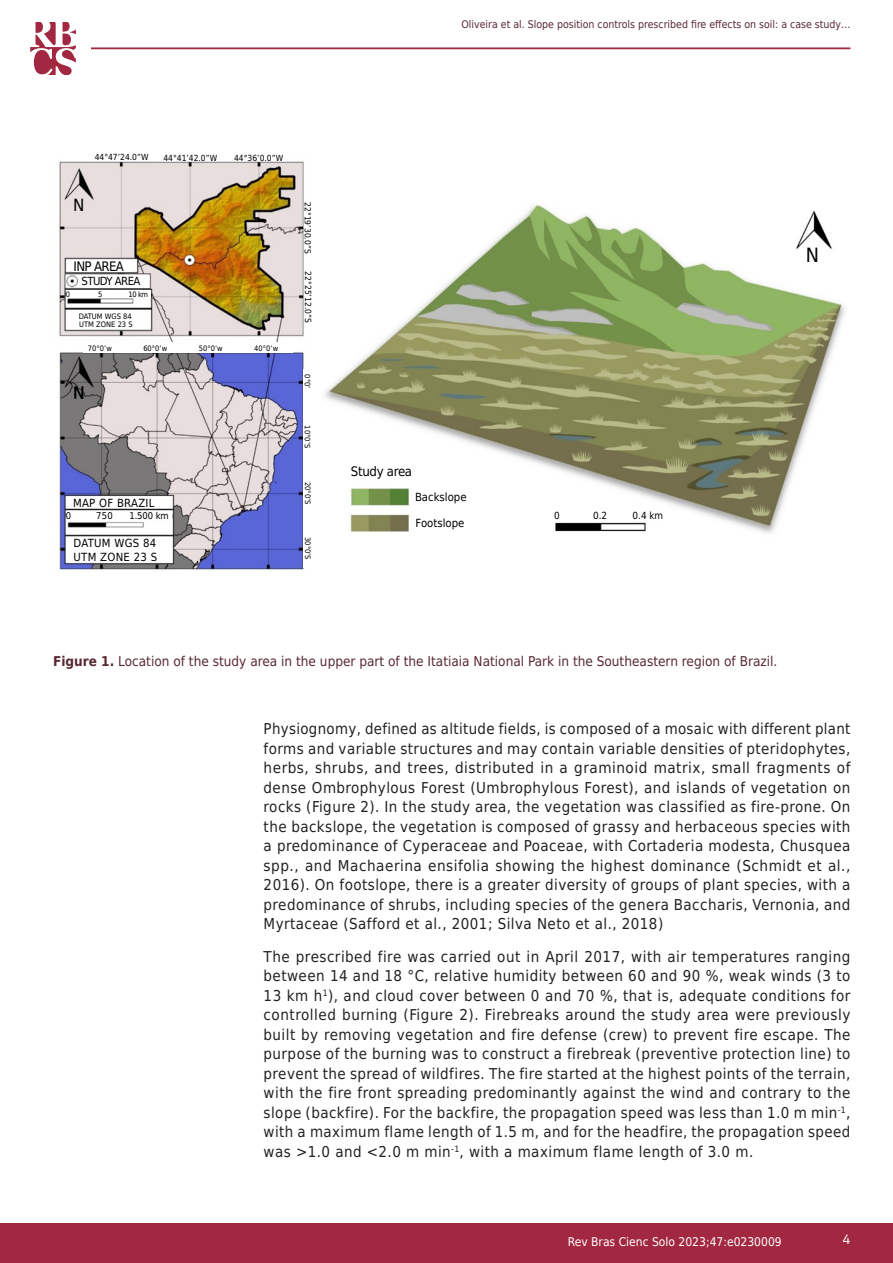
<style>
.page{position:relative;width:893px;height:1263px;background:#fff}
.page>*{position:absolute;margin:0;border:0;box-sizing:border-box;transform-origin:0 0}
.t1{font:19.65px "DejaVu Sans Condensed";color:#000}
.t2{font:17.55px "DejaVu Sans Condensed";color:#000}
.t3{font:16.95px "DejaVu Sans Condensed";color:#000}
.Texto__EN{font:15px/19.5px "DejaVu Sans Condensed";letter-spacing:.03em;color:#231f20;text-align:justify}
.Tabela_Figura_Título{font:13.5px "DejaVu Sans Condensed";color:#582931}
.t4{font:13.5px "Akkurat Pro";color:#fff}
.t5{font:13.2px "DejaVu Sans Condensed";letter-spacing:-.035em;color:#000}
.t6{font:12px "DejaVu Sans Condensed";color:#fff}
.t7{font:11.25px/13.8px "DejaVu Sans Condensed";letter-spacing:.025em;color:#000}
.t8{font:11.25px "DejaVu Sans Condensed";color:#000}
.t9{font:11.25px "DejaVu Sans Condensed";letter-spacing:-.05em;color:#000}
.t10{font:10.5px "DejaVu Sans Condensed";color:#582931}
.t11{font:9.9px "DejaVu Sans Condensed";color:#000}
.t12{font:9.45px "DejaVu Sans Condensed";letter-spacing:-.01em;color:#000}
.t13{font:8.4px "DejaVu Sans Condensed";color:#000}
.t14{font:7.5px/8.6px "DejaVu Sans Condensed";color:#000}
.s1{font-weight:700}
</style>
<div class="page">
<div style="left:0;top:1223px;width:893px;height:40px;background:#a22842"></div>
<hr style="left:91px;top:47px;width:759px;height:2px;background:#a22842">
<svg style="left:30px;top:22px;width:46px;height:52px"></svg>
<img style="left:53px;top:161px;width:792px;height:411px">
<div style="left:802px;top:248px;width:23px;height:17px;background:#fff"></div>
<div style="left:546px;top:509px;width:124px;height:12px;background:#fff"></div>
<div style="left:346px;top:458px;width:79px;height:24px;background:#fff"></div>
<div style="left:413px;top:489px;width:57px;height:45px;background:#fff"></div>
<div style="left:305px;top:197px;width:12px;height:130px;background:#fff"></div>
<div style="left:83px;top:342px;width:210px;height:11px;background:#fff"></div>
<div style="left:303px;top:369px;width:12px;height:198px;background:#fff"></div>
<div style="left:72px;top:497px;width:97px;height:11px;background:#fff"></div>
<div style="left:66px;top:511px;width:106px;height:9px;background:#fff"></div>
<div style="left:72px;top:537px;width:95px;height:25px;background:#fff"></div>
<div style="left:77px;top:311px;width:62px;height:17px;background:#fff"></div>
<div style="left:66px;top:290px;width:85px;height:8px;background:#fff"></div>
<div style="left:81px;top:276px;width:68px;height:11px;background:#fff"></div>
<div style="left:72px;top:260px;width:61px;height:11px;background:#fff"></div>
<div style="left:70px;top:197px;width:18px;height:18px;background:#e8dedd"></div>
<p class="t10" style="left:462px;top:16px;width:390px">Oliveira et al. Slope position controls prescribed fire effects on soil: a case study…</p>
<p class="t13" style="left:95px;top:151px;width:55px">44°47’24.0”W</p>
<p class="t13" style="left:163px;top:151px;width:55px">44°41’42.0”W</p>
<p class="t13" style="left:234px;top:151px;width:51px">44°36’0.0”W</p>
<p class="t3" style="left:73px;top:191px;width:13px">N</p>
<p class="t13" style="left:315px;top:202px;width:53px;rotate:90deg">22°19’30.0”S</p>
<p class="t5" style="left:74px;top:255px;width:52px">INP AREA</p>
<p class="t9" style="left:82px;top:272px;width:60px">STUDY AREA</p>
<p class="t13" style="left:315px;top:271px;width:53px;rotate:90deg">22°25’12.0”S</p>
<p class="t14" style="left:98px;top:290px;width:6px">5</p>
<p class="t14" style="left:128px;top:290px;width:21px">10 km</p>
<p class="t14" style="left:79px;top:312px;width:55px">DATUM WGS 84<br>UTM ZONE 23 S</p>
<p class="t14" style="left:88px;top:343px;width:25px">70°0’w</p>
<p class="t14" style="left:143px;top:344px;width:25px">60°0’w</p>
<p class="t14" style="left:199px;top:344px;width:25px">50°0’w</p>
<p class="t14" style="left:254px;top:344px;width:25px">40°0’w</p>
<p class="t14" style="left:66px;top:290px;width:6px">0</p>
<p class="t2" style="left:73px;top:378px;width:13px">N</p>
<p class="t7" style="left:73px;top:495px;width:83px">MAP OF BRAZIL</p>
<p class="t12" style="left:66px;top:508px;width:7px">0</p>
<p class="t12" style="left:96px;top:508px;width:18px">750</p>
<p class="t12" style="left:129px;top:508px;width:41px">1.500 km</p>
<p class="t7" style="left:74px;top:536px;width:85px">DATUM WGS 84<br>UTM ZONE 23 S</p>
<p class="t14" style="left:312px;top:374px;width:16px;rotate:90deg">0°0’</p>
<p class="t14" style="left:312px;top:425px;width:24px;rotate:90deg">10°0’S</p>
<p class="t14" style="left:312px;top:481px;width:24px;rotate:90deg">20°0’S</p>
<p class="t14" style="left:312px;top:537px;width:24px;rotate:90deg">30°0’S</p>
<p class="t5" style="left:351px;top:461px;width:63px">Study area</p>
<p class="t8" style="left:415px;top:488px;width:53px">Backslope</p>
<p class="t8" style="left:416px;top:514px;width:50px">Footslope</p>
<p class="t11" style="left:554px;top:507px;width:7px">0</p>
<p class="t11" style="left:593px;top:507px;width:16px">0.2</p>
<p class="t11" style="left:633px;top:507px;width:32px">0.4 km</p>
<p class="t1" style="left:806px;top:239px;width:15px">N</p>
<p class="Tabela_Figura_Título" style="left:53px;top:650px;width:726px"><span class="s1">Figure 1.</span> Location of the study area in the upper part of the Itatiaia National Park in the Southeastern region of Brazil.</p>
<p class="Texto__EN" style="left:264px;top:719px;width:588px">Physiognomy, defined as altitude fields, is composed of a mosaic with different plant forms and variable structures and may contain variable densities of pteridophytes, herbs, shrubs, and trees, distributed in a graminoid matrix, small fragments of dense Ombrophylous Forest (Umbrophylous Forest), and islands of vegetation on rocks (Figure 2). In the study area, the vegetation was classified as fire-prone. On the backslope, the vegetation is composed of grassy and herbaceous species with a predominance of Cyperaceae and Poaceae, with Cortaderia modesta, Chusquea spp., and Machaerina ensifolia showing the highest dominance (Schmidt et al., 2016). On footslope, there is a greater diversity of groups of plant species, with a predominance of shrubs, including species of the genera Baccharis, Vernonia, and Myrtaceae (Safford et al., 2001; Silva Neto et al., 2018)</p>
<p class="Texto__EN" style="left:264px;top:946px;width:588px">The prescribed fire was carried out in April 2017, with air temperatures ranging between 14 and 18 °C, relative humidity between 60 and 90 %, weak winds (3 to 13 km h<sup>1</sup>), and cloud cover between 0 and 70 %, that is, adequate conditions for controlled burning (Figure 2). Firebreaks around the study area were previously built by removing vegetation and fire defense (crew) to prevent fire escape. The purpose of the burning was to construct a firebreak (preventive protection line) to prevent the spread of wildfires. The fire started at the highest points of the terrain, with the fire front spreading predominantly against the wind and contrary to the slope (backfire). For the backfire, the propagation speed was less than 1.0 m min<sup>-1</sup>, with a maximum flame length of 1.5 m, and for the headfire, the propagation speed was &gt;1.0 and &lt;2.0 m min<sup>-1</sup>, with a maximum flame length of 3.0 m.</p>
<p class="t6" style="left:568px;top:1231px;width:215px">Rev Bras Cienc Solo 2023;47:e0230009</p>
<p class="t4" style="left:843px;top:1231px;width:9px">4</p>
</div>
